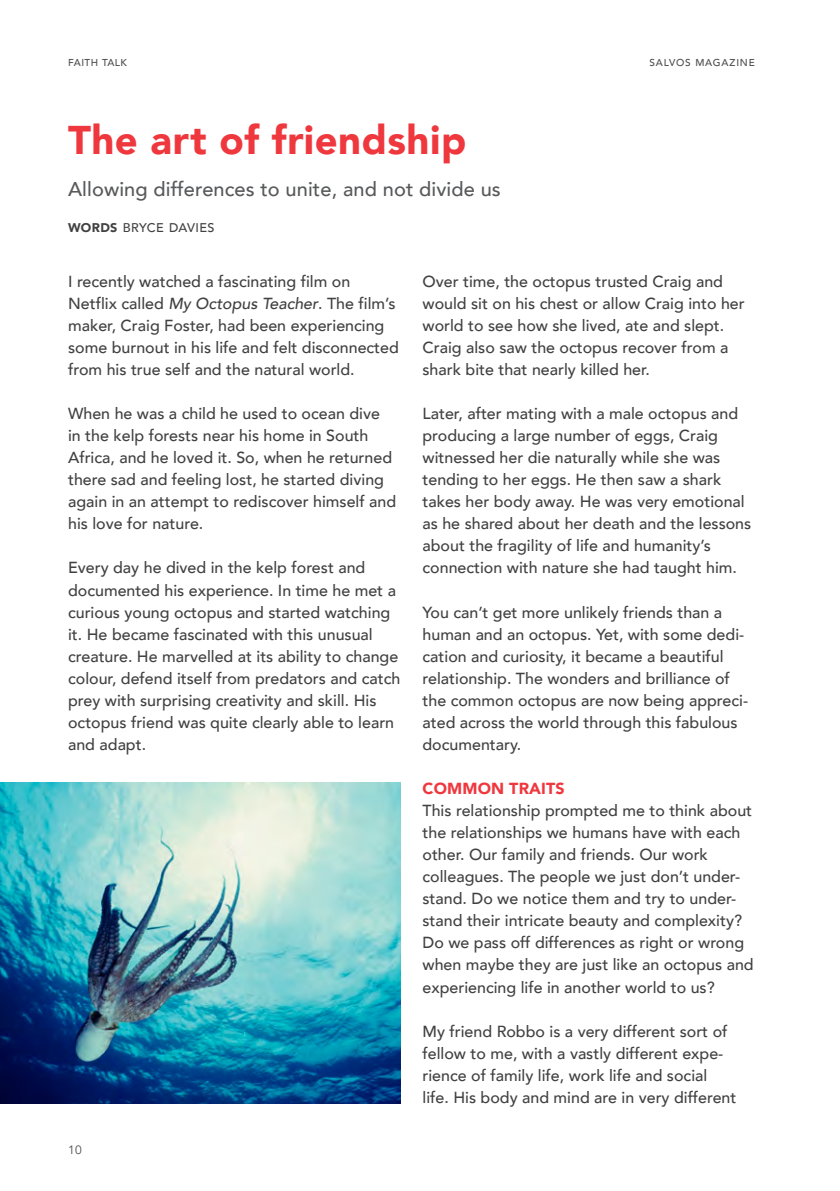
<style>
.page{position:relative;width:840px;height:1191px;background:#fff}
.page>*{position:absolute;margin:0;border:0;box-sizing:border-box;transform-origin:0 0}
.t1{font:900 40px "Avenir";letter-spacing:.01em;color:#ef373e}
.t2{font:500 20px "Avenir";letter-spacing:.005em;color:#58595b}
.t3{font:500 16px/22px "Avenir";color:#414142}
.t4{font:900 16px "Avenir";letter-spacing:.01em;color:#ef373e}
.t5{font:500 12.6px "Avenir";letter-spacing:.025em;color:#414142}
.t6{font:12px "Avenir";color:#4d4d4f}
.t7{font:500 10px "Avenir";letter-spacing:.08em;color:#4d4d4f}
.t8{font:500 10px "Avenir";letter-spacing:.06em;color:#4d4d4f}
.s1{font-weight:900}
.s2{font-style:italic}
</style>
<div class="page">
<img style="left:0;top:782px;width:400px;height:321px">
<p class="t8" style="left:68px;top:54px;width:60px">FAITH TALK</p>
<h1 class="t1" style="left:68px;top:106px;width:399px">The art of friendship</h1>
<p class="t2" style="left:68px;top:172px;width:434px">Allowing differences to unite, and not divide us</p>
<p class="t5" style="left:68px;top:216px;width:148px"><span class="s1">WORDS</span> BRYCE DAVIES</p>
<p class="t7" style="left:649px;top:54px;width:107px">SALVOS MAGAZINE</p>
<p class="t3" style="left:68px;top:269px;width:332px">I recently watched a fascinating film on Netflix called <span class="s2">My Octopus Teacher</span>. The film’s maker, Craig Foster, had been experiencing some burnout in his life and felt disconnected from his true self and the natural world.</p>
<p class="t3" style="left:68px;top:401px;width:329px">When he was a child he used to ocean dive in the kelp forests near his home in South Africa, and he loved it. So, when he returned there sad and feeling lost, he started diving again in an attempt to rediscover himself and his love for nature.</p>
<p class="t3" style="left:68px;top:556px;width:333px">Every day he dived in the kelp forest and documented his experience. In time he met a curious young octopus and started watching it. He became fascinated with this unusual creature. He marvelled at its ability to change colour, defend itself from predators and catch prey with surprising creativity and skill. His octopus friend was quite clearly able to learn and adapt.</p>
<p class="t6" style="left:68px;top:1142px;width:15px">10</p>
<p class="t3" style="left:422px;top:269px;width:323px">Over time, the octopus trusted Craig and would sit on his chest or allow Craig into her world to see how she lived, ate and slept.<br>Craig also saw the octopus recover from a shark bite that nearly killed her.</p>
<p class="t3" style="left:422px;top:401px;width:330px">Later, after mating with a male octopus and producing a large number of eggs, Craig witnessed her die naturally while she was tending to her eggs. He then saw a shark takes her body away. He was very emotional as he shared about her death and the lessons about the fragility of life and humanity’s connection with nature she had taught him.</p>
<p class="t3" style="left:422px;top:600px;width:327px">You can’t get more unlikely friends than a human and an octopus. Yet, with some dedi&shy;cation and curiosity, it became a beautiful relationship. The wonders and brilliance of the common octopus are now being appreci&shy;ated across the world through this fabulous documentary.</p>
<p class="t4" style="left:422px;top:774px;width:144px">COMMON TRAITS</p>
<p class="t3" style="left:422px;top:798px;width:332px">This relationship prompted me to think about the relationships we humans have with each other. Our family and friends. Our work colleagues. The people we just don’t under&shy;stand. Do we notice them and try to under&shy;stand their intricate beauty and complexity?<br>Do we pass off differences as right or wrong when maybe they are just like an octopus and experiencing life in another world to us?</p>
<p class="t3" style="left:422px;top:1019px;width:315px">My friend Robbo is a very different sort of fellow to me, with a vastly different expe&shy;rience of family life, work life and social life. His body and mind are in very different</p>
</div>
